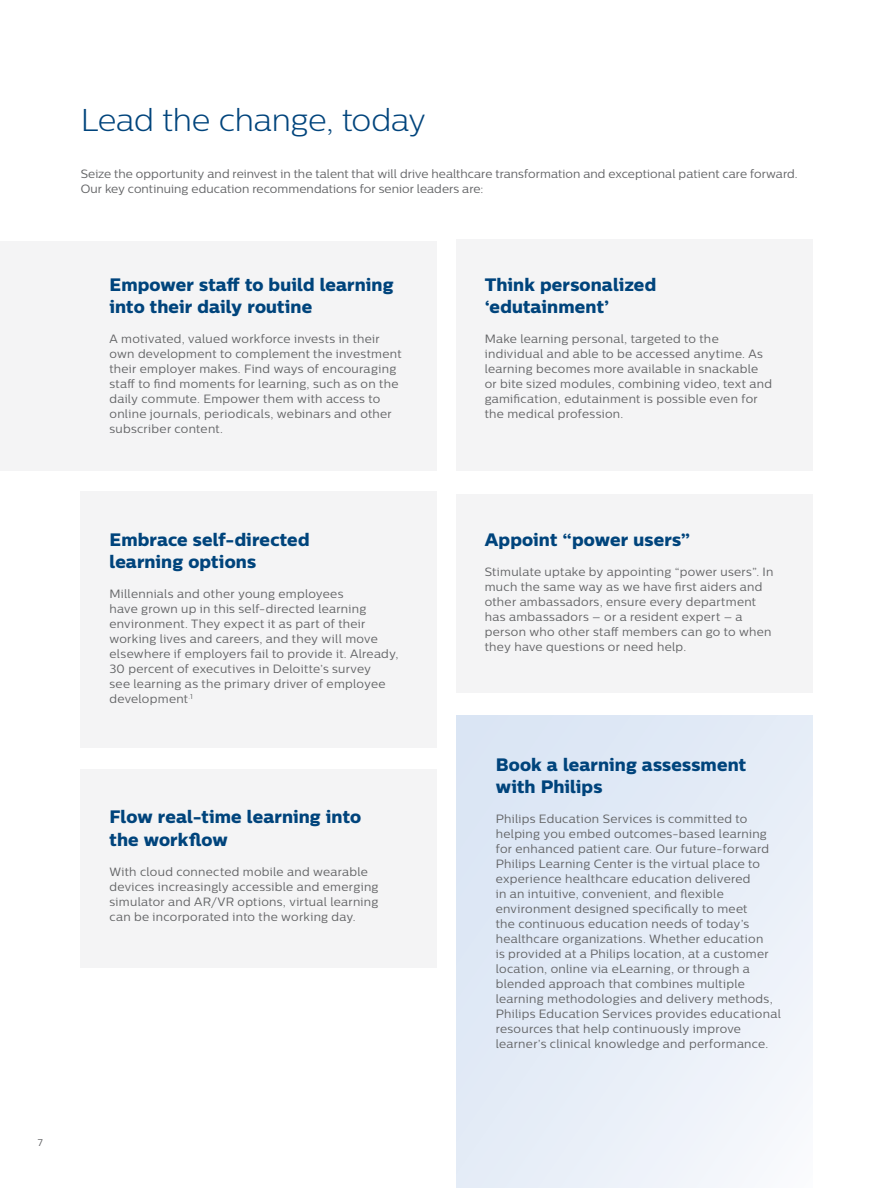
<style>
.page{position:relative;width:893px;height:1188px;background:#fff}
.page>*{position:absolute;margin:0;border:0;box-sizing:border-box;transform-origin:0 0}
.t1{font:300 31.5px "Centrale Sans";letter-spacing:-.01em;color:#00447c}
.t2{font:18px/22.5px "Centrale Sans X Bold";letter-spacing:.005em;color:#00447c}
.t3{font:12px/15px "Centrale Sans";letter-spacing:.025em;color:#636466}
.t4{font:12px/15px "Centrale Sans";letter-spacing:.005em;color:#636466}
.t5{font:9.75px "Centrale Sans";color:#636466}
</style>
<div class="page">
<div style="left:0;top:241px;width:437px;height:229px;background:#f4f4f5"></div>
<div style="left:81px;top:492px;width:356px;height:256px;background:#f4f4f5"></div>
<div style="left:456px;top:239px;width:356px;height:232px;background:#f4f4f5"></div>
<div style="left:456px;top:495px;width:356px;height:198px;background:#f4f4f5"></div>
<div style="left:81px;top:769px;width:356px;height:199px;background:#f4f4f5"></div>
<div style="left:456px;top:716px;width:356px;height:472px;background:linear-gradient(to right,#dde7f5,#eef3fa)"></div>
<h1 class="t1" style="left:81px;top:102px;width:347px">Lead the change, today</h1>
<p class="t4" style="left:81px;top:166px;width:718px">Seize the opportunity and reinvest in the talent that will drive healthcare transformation and exceptional patient care forward.<br>Our key continuing education recommendations for senior leaders are:</p>
<h2 class="t2" style="left:109px;top:273px;width:285px">Empower staff to build learning into their daily routine</h2>
<p class="t3" style="left:109px;top:331px;width:294px">A motivated, valued workforce invests in their own development to complement the investment their employer makes. Find ways of encouraging staff to find moments for learning, such as on the daily commute. Empower them with access to online journals, periodicals, webinars and other subscriber content.</p>
<h2 class="t2" style="left:485px;top:273px;width:173px">Think personalized ‘edutainment’</h2>
<p class="t3" style="left:485px;top:331px;width:289px">Make learning personal, targeted to the individual and able to be accessed anytime. As learning becomes more available in snackable or bite sized modules, combining video, text and gamification, edutainment is possible even for the medical profession.</p>
<h2 class="t2" style="left:109px;top:528px;width:202px">Embrace self-directed learning options</h2>
<p class="t3" style="left:109px;top:586px;width:291px">Millennials and other young employees<br>have grown up in this self-directed learning environment. They expect it as part of their working lives and careers, and they will move elsewhere if employers fail to provide it. Already, 30 percent of executives in Deloitte’s survey<br>see learning as the primary driver of employee development<sup>.1</sup></p>
<h2 class="t2" style="left:109px;top:805px;width:253px">Flow real-time learning into the workflow</h2>
<p class="t3" style="left:109px;top:864px;width:271px">With cloud connected mobile and wearable devices increasingly accessible and emerging simulator and AR/VR options, virtual learning can be incorporated into the working day.</p>
<p class="t5" style="left:38px;top:1137px;width:7px">7</p>
<h2 class="t2" style="left:485px;top:528px;width:207px">Appoint “power users”</h2>
<p class="t3" style="left:485px;top:564px;width:290px">Stimulate uptake by appointing “power users”. In much the same way as we have first aiders and other ambassadors, ensure every department has ambassadors – or a resident expert – a person who other staff members can go to when they have questions or need help.</p>
<h2 class="t2" style="left:496px;top:753px;width:252px">Book a learning assessment with Philips</h2>
<p class="t3" style="left:496px;top:811px;width:287px">Philips Education Services is committed to helping you embed outcomes-based learning for enhanced patient care. Our future-forward Philips Learning Center is the virtual place to experience healthcare education delivered<br>in an intuitive, convenient, and flexible environment designed specifically to meet<br>the continuous education needs of today’s healthcare organizations. Whether education<br>is provided at a Philips location, at a customer location, online via eLearning, or through a blended approach that combines multiple learning methodologies and delivery methods, Philips Education Services provides educational resources that help continuously improve learner’s clinical knowledge and performance.</p>
</div>
